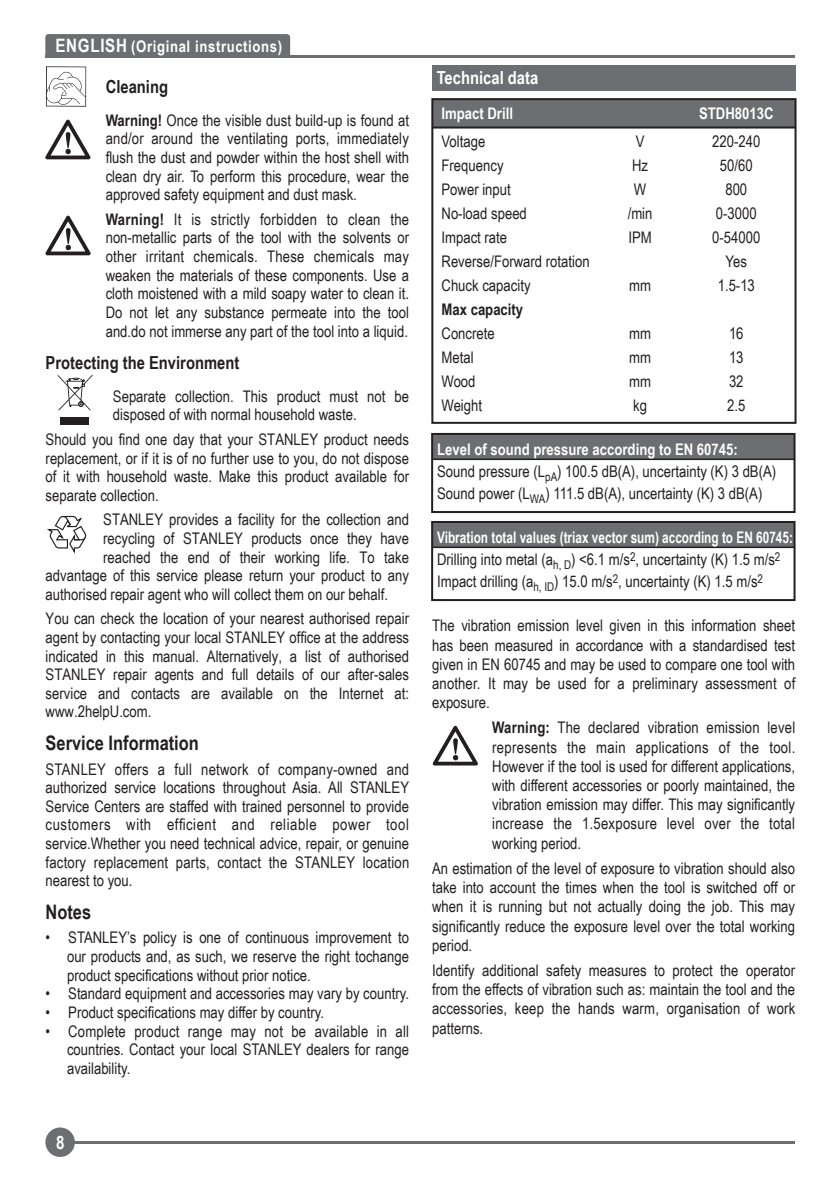
<style>
.page{position:relative;width:840px;height:1191px;background:#fff}
.page>*{position:absolute;margin:0;border:0;box-sizing:border-box;transform-origin:0 0}
.t1{font:700 20px "Arial Narrow";color:#231f20}
.t2{font:700 18.4px "Arial Narrow";color:#fff}
.t3{font:700 18px "Arial Narrow";color:#231f20}
.t4{font:700 18px "Arial Narrow";color:#fff}
.t5{font:16px/18.6px "Arial Narrow";color:#231f20;text-align:justify}
.t6{font:700 16px "Arial Narrow";letter-spacing:.04em;color:#fff}
.t7{font:700 16px "Arial Narrow";color:#fff}
.t8{font:700 16px/24px "Arial Narrow";color:#231f20}
.s1{font-size:18.4px}
.s2{font-weight:700}
.s3{font-weight:400}
.s4{font-weight:700;color:#fff}
</style>
<div class="page">
<div style="left:432px;top:66px;width:363px;height:25px;background:#6d6e71"></div>
<div style="left:45px;top:34px;width:245px;height:22px;background:#6d6e71"></div>
<hr style="left:45px;top:56px;width:749px;height:2px;background:#6d6e71">
<hr style="left:67px;top:1141px;width:727px;height:2px;background:#6d6e71">
<div style="left:45px;top:1127px;width:30px;height:30px;background:#6d6e71;border-radius:50%"></div>
<svg style="left:45px;top:120px;width:45px;height:39px"></svg>
<svg style="left:45px;top:216px;width:46px;height:39px"></svg>
<svg style="left:432px;top:726px;width:45px;height:39px"></svg>
<svg style="left:46px;top:66px;width:40px;height:41px"></svg>
<svg style="left:58px;top:374px;width:35px;height:36px"></svg>
<div style="left:61px;top:417px;width:28px;height:7px;background:#231f20"></div>
<svg style="left:47px;top:515px;width:40px;height:39px"></svg>
<div style="left:432px;top:99px;width:363px;height:28px;background:#6d6e71"></div>
<hr style="left:431px;top:126px;width:364px;height:2px;background:#231f20">
<div style="left:431px;top:98px;width:365px;height:326px;border:2px solid #231f20"></div>
<div style="left:432px;top:434px;width:362px;height:26px;background:#6d6e71"></div>
<hr style="left:432px;top:458px;width:362px;height:2px;background:#231f20">
<div style="left:431px;top:433px;width:364px;height:80px;border:2px solid #231f20"></div>
<div style="left:432px;top:522px;width:362px;height:26px;background:#6d6e71"></div>
<hr style="left:432px;top:546px;width:362px;height:2px;background:#231f20">
<div style="left:431px;top:521px;width:364px;height:80px;border:2px solid #231f20"></div>
<p class="t6" style="left:55px;top:37px;width:228px"><span class="s1">ENGLISH</span> (Original instructions)</p>
<p class="t3" style="left:106px;top:76px;width:64px">Cleaning</p>
<p class="t5" style="left:106px;top:111px;width:305px"><span class="s2">Warning!</span> Once the visible dust build-up is found at and/or around the ventilating ports, immediately flush the dust and powder within the host shell with clean dry air. To perform this procedure, wear the approved safety equipment and dust mask.</p>
<p class="t5" style="left:106px;top:210px;width:305px"><span class="s2">Warning!</span> It is strictly forbidden to clean the non-metallic parts of the tool with the solvents or other irritant chemicals. These chemicals may weaken the materials of these components. Use a cloth moistened with a mild soapy water to clean it.<br>Do not let any substance permeate into the tool and.do not immerse any part of the tool into a liquid.</p>
<p class="t3" style="left:46px;top:352px;width:195px">Protecting the Environment</p>
<p class="t5" style="left:113px;top:387px;width:297px">Separate collection. This product must not be disposed of with normal household waste.</p>
<p class="t5" style="left:46px;top:430px;width:365px">Should you find one day that your STANLEY product needs replacement, or if it is of no further use to you, do not dispose of it with household waste. Make this product available for separate collection.</p>
<p class="t5" style="left:103px;top:510px;width:307px">STANLEY provides a facility for the collection and</p>
<p class="t5" style="left:103px;top:529px;width:307px">recycling of STANLEY products once they have</p>
<p class="t5" style="left:103px;top:547px;width:307px">reached the end of their working life. To take</p>
<p class="t5" style="left:46px;top:566px;width:365px">advantage of this service please return your product to any</p>
<p class="t5" style="left:46px;top:585px;width:344px">authorised repair agent who will collect them on our behalf.</p>
<p class="t5" style="left:46px;top:609px;width:365px">You can check the location of your nearest authorised repair agent by contacting your local STANLEY office at the address indicated in this manual. Alternatively, a list of authorised STANLEY repair agents and full details of our after-sales service and contacts are available on the Internet at: www.2helpU.com.</p>
<p class="t1" style="left:46px;top:731px;width:155px">Service Information</p>
<p class="t5" style="left:46px;top:759px;width:365px">STANLEY offers a full network of company-owned and authorized service locations throughout Asia. All STANLEY Service Centers are staffed with trained personnel to provide customers with efficient and reliable power tool service.Whether you need technical advice, repair, or genuine factory replacement parts, contact the STANLEY location nearest to you.</p>
<p class="t1" style="left:46px;top:900px;width:47px">Notes</p>
<p class="t5" style="left:67px;top:928px;width:343px;text-indent:-21px">• STANLEY’s policy is one of continuous improvement to our products and, as such, we reserve the right tochange product specifications without prior notice.</p>
<p class="t5" style="left:46px;top:984px;width:364px">• Standard equipment and accessories may vary by country.</p>
<p class="t5" style="left:46px;top:1003px;width:280px">• Product specifications may differ by country.</p>
<p class="t5" style="left:67px;top:1021px;width:343px;text-indent:-21px">• Complete product range may not be available in all countries. Contact your local STANLEY dealers for range availability.</p>
<p class="t4" style="left:436px;top:68px;width:103px">Technical data</p>
<p class="t7" style="left:441px;top:104px;width:73px">Impact Drill</p>
<p class="t7" style="left:698px;top:104px;width:76px">STDH8013C</p>
<p class="t5" style="left:441px;top:132px;width:45px">Voltage</p>
<p class="t5" style="left:635px;top:132px;width:10px">V</p>
<p class="t5" style="left:711px;top:132px;width:50px">220-240</p>
<p class="t5" style="left:441px;top:156px;width:63px">Frequency</p>
<p class="t5" style="left:631px;top:156px;width:18px">Hz</p>
<p class="t5" style="left:719px;top:156px;width:34px">50/60</p>
<p class="t5" style="left:441px;top:180px;width:71px">Power input</p>
<p class="t5" style="left:633px;top:180px;width:14px">W</p>
<p class="t5" style="left:725px;top:180px;width:23px">800</p>
<p class="t5" style="left:441px;top:204px;width:87px">No-load speed</p>
<p class="t5" style="left:627px;top:204px;width:26px">/min</p>
<p class="t5" style="left:715px;top:204px;width:42px">0-3000</p>
<p class="t5" style="left:441px;top:228px;width:67px">Impact rate</p>
<p class="t5" style="left:628px;top:228px;width:25px">IPM</p>
<p class="t5" style="left:711px;top:228px;width:50px">0-54000</p>
<p class="t5" style="left:441px;top:252px;width:150px">Reverse/Forward rotation</p>
<p class="t5" style="left:725px;top:252px;width:23px">Yes</p>
<p class="t5" style="left:441px;top:276px;width:90px">Chuck capacity</p>
<p class="t5" style="left:628px;top:276px;width:23px">mm</p>
<p class="t5" style="left:717px;top:276px;width:39px">1.5-13</p>
<p class="t8" style="left:441px;top:297px;width:83px">Max capacity<br><span class="s3">Concrete</span></p>
<p class="t5" style="left:628px;top:324px;width:23px">mm</p>
<p class="t5" style="left:728px;top:324px;width:16px">16</p>
<p class="t5" style="left:441px;top:348px;width:34px">Metal</p>
<p class="t5" style="left:628px;top:348px;width:23px">mm</p>
<p class="t5" style="left:728px;top:348px;width:16px">13</p>
<p class="t5" style="left:441px;top:372px;width:36px">Wood</p>
<p class="t5" style="left:628px;top:372px;width:23px">mm</p>
<p class="t5" style="left:728px;top:372px;width:16px">32</p>
<p class="t5" style="left:441px;top:396px;width:42px">Weight</p>
<p class="t5" style="left:632px;top:396px;width:15px">kg</p>
<p class="t5" style="left:726px;top:396px;width:20px">2.5</p>
<p class="t5" style="left:437px;top:438px;width:340px;line-height:22px;text-align:left"><span class="s4">Level of sound pressure according to EN 60745:<br></span>Sound pressure (L<sub>pA</sub>) 100.5 dB(A), uncertainty (K) 3 dB(A)<br>Sound power (L<sub>WA</sub>) 111.5 dB(A), uncertainty (K) 3 dB(A)</p>
<p class="t5" style="left:437px;top:526px;width:357px;line-height:22px;text-align:left"><span class="s4">Vibration total values (triax vector sum) according to EN 60745:<br></span>Drilling into metal (a<sub>h,</sub> <sub>D</sub>) &lt;6.1 m/s<sup>2</sup>, uncertainty (K) 1.5 m/s<sup>2<br></sup>Impact drilling (a<sub>h,</sub> <sub>ID</sub>) 15.0 m/s<sup>2</sup>, uncertainty (K) 1.5 m/s<sup>2</sup></p>
<p class="t5" style="left:432px;top:616px;width:364px;line-height:19.2px">The vibration emission level given in this information sheet has been measured in accordance with a standardised test given in EN 60745 and may be used to compare one tool with another. It may be used for a preliminary assessment of exposure.</p>
<p class="t5" style="left:492px;top:718px;width:304px;line-height:19.2px"><span class="s2">Warning:</span> The declared vibration emission level represents the main applications of the tool.<br>However if the tool is used for different applications, with different accessories or poorly maintained, the vibration emission may differ. This may significantly increase the 1.5exposure level over the total working period.</p>
<p class="t5" style="left:432px;top:858px;width:364px;line-height:19.2px">An estimation of the level of exposure to vibration should also take into account the times when the tool is switched off or when it is running but not actually doing the job. This may significantly reduce the exposure level over the total working period.</p>
<p class="t5" style="left:432px;top:960px;width:364px;line-height:19.2px">Identify additional safety measures to protect the operator from the effects of vibration such as: maintain the tool and the accessories, keep the hands warm, organisation of work patterns.</p>
<p class="t2" style="left:56px;top:1131px;width:10px">8</p>
</div>
